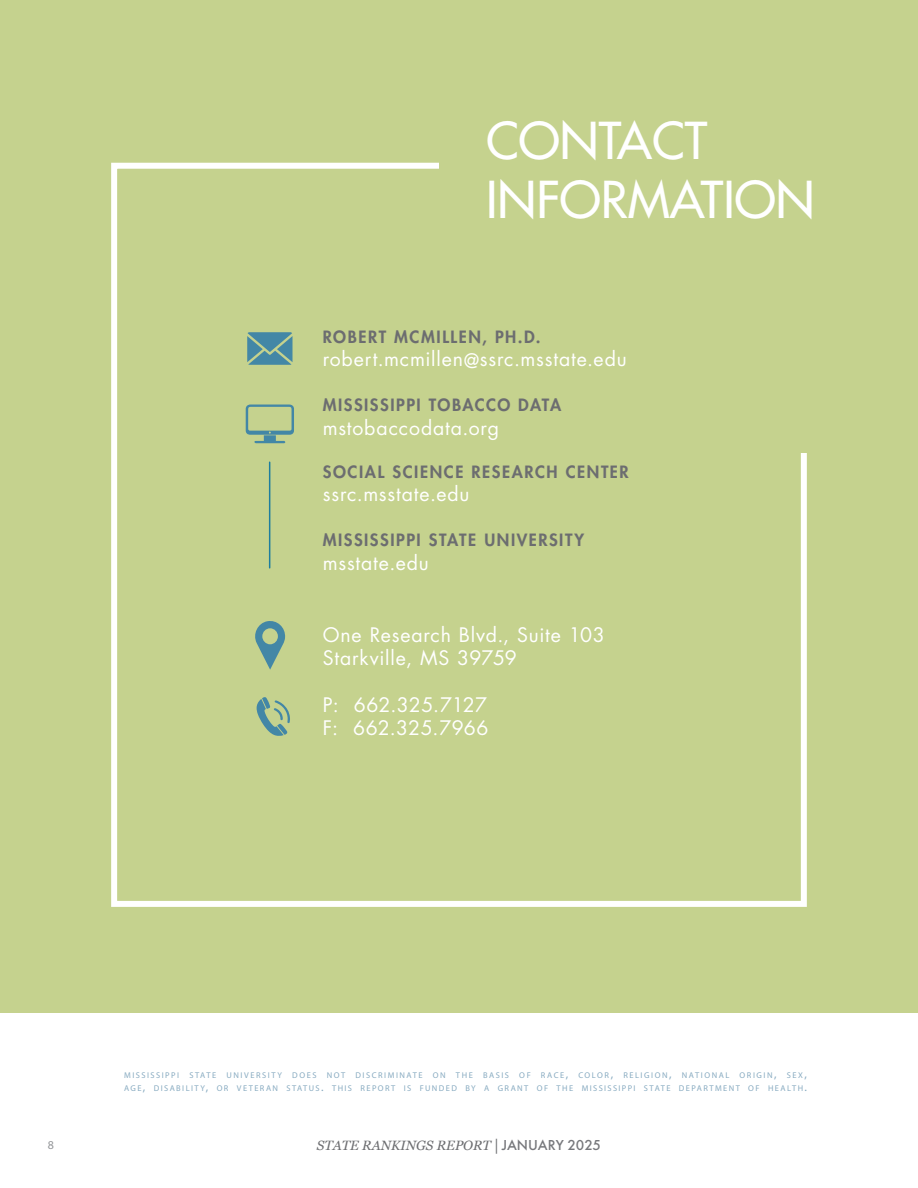
<style>
.page{position:relative;width:918px;height:1188px;background:#fff}
.page>*{position:absolute;margin:0;border:0;box-sizing:border-box;transform-origin:0 0}
.t1{font:500 49.5px "Futura Std";color:#fff}
.t2{font:19.5px "Futura Std";letter-spacing:.04em;color:#fff}
.t3{font:19.5px "Futura Std";color:#fff}
.t4{font:19.5px "Futura Std";letter-spacing:.01em;color:#fff}
.t5{font:800 16.5px "Futura Std";letter-spacing:.095em;color:#6c6d70}
.t6{font:italic 13.5px "Georgia";color:#6d6e71}
.t7{font:italic 12px "Georgia";letter-spacing:.125em;color:#636366}
.t8{font:12px "Myriad Pro";color:#939598}
.t9{font:8.4px "Myriad Pro";letter-spacing:.175em;color:#88abc1}
.s1{font-size:12px}
.s2{font-family:"Futura Std";font-style:normal}
.s3{font-family:"Futura Std";font-weight:800;font-style:normal}
.s4{font-family:"Minion Variable Concept";font-size:15px}
.s5{font-family:"Futura PT";font-weight:500;font-style:normal;font-size:15px;color:#77787c}
</style>
<div class="page">
<div style="left:0;top:0;width:918px;height:1012px;background:#c5d28e"></div>
<div style="left:111px;top:163px;width:696px;height:744px;border:6px solid #fff"></div>
<div style="left:440px;top:80px;width:380px;height:373px;background:#c5d28e"></div>
<svg style="left:255px;top:621px;width:31px;height:49px"></svg>
<svg style="left:247px;top:332px;width:46px;height:33px;background:#5b95a1"></svg>
<svg style="left:246px;top:405px;width:48px;height:38px"></svg>
<hr style="left:269px;top:462px;width:1px;height:106px;background:#1e7e9e">
<svg style="left:257px;top:697px;width:33px;height:39px"></svg>
<p class="t1" style="left:486px;top:109px;width:223px">CONTACT</p>
<p class="t1" style="left:486px;top:169px;width:330px">INFORMATION</p>
<p class="t5" style="left:323px;top:326px;width:219px">ROBERT MCMILLEN, PH.D.</p>
<p class="t2" style="left:323px;top:347px;width:305px">robert.mcmillen@ssrc.msstate.edu</p>
<p class="t5" style="left:323px;top:395px;width:240px">MISSISSIPPI TOBACCO DATA</p>
<p class="t2" style="left:323px;top:415px;width:178px">mstobaccodata.org</p>
<p class="t5" style="left:323px;top:461px;width:308px">SOCIAL SCIENCE RESEARCH CENTER</p>
<p class="t2" style="left:323px;top:482px;width:148px">ssrc.msstate.edu</p>
<p class="t5" style="left:323px;top:530px;width:263px">MISSISSIPPI STATE UNIVERSITY</p>
<p class="t2" style="left:323px;top:550px;width:108px">msstate.edu</p>
<p class="t2" style="left:323px;top:622px;width:284px">One Research Blvd., Suite 103</p>
<p class="t2" style="left:323px;top:645px;width:196px">Starkville, MS 39759</p>
<p class="t3" style="left:323px;top:692px;width:166px">P: 662.325.7127</p>
<p class="t4" style="left:323px;top:716px;width:167px">F: 662.325.7966</p>
<p class="t8" style="left:48px;top:1138px;width:8px">8</p>
<p class="t9" style="left:124px;top:1070px;width:684px">MISSISSIPPI STATE UNIVERSITY DOES NOT DISCRIMINATE ON THE BASIS OF RACE<span class="s1">,</span> COLOR<span class="s1">,</span> RELIGION<span class="s1">,</span> NATIONAL ORIGIN<span class="s1">,</span> SEX<span class="s1">,</span></p>
<p class="t9" style="left:124px;top:1083px;width:684px">AGE<span class="s1">,</span> DISABILITY<span class="s1">,</span> OR VETERAN STATUS<span class="s1">.</span> THIS REPORT IS FUNDED BY A GRANT OF THE MISSISSIPPI STATE DEPARTMENT OF HEALTH<span class="s1">.</span></p>
<h3 class="t7" style="left:322px;top:1137px;width:276px">STATE RANKINGS REPORT <span class="s2">|</span> <span class="s3">APRIL 2024</span></h3>
<p class="t6" style="left:317px;top:1137px;width:286px">STATE RANKINGS REPORT <span class="s4">|</span> <span class="s5">JANUARY 2025</span></p>
</div>
